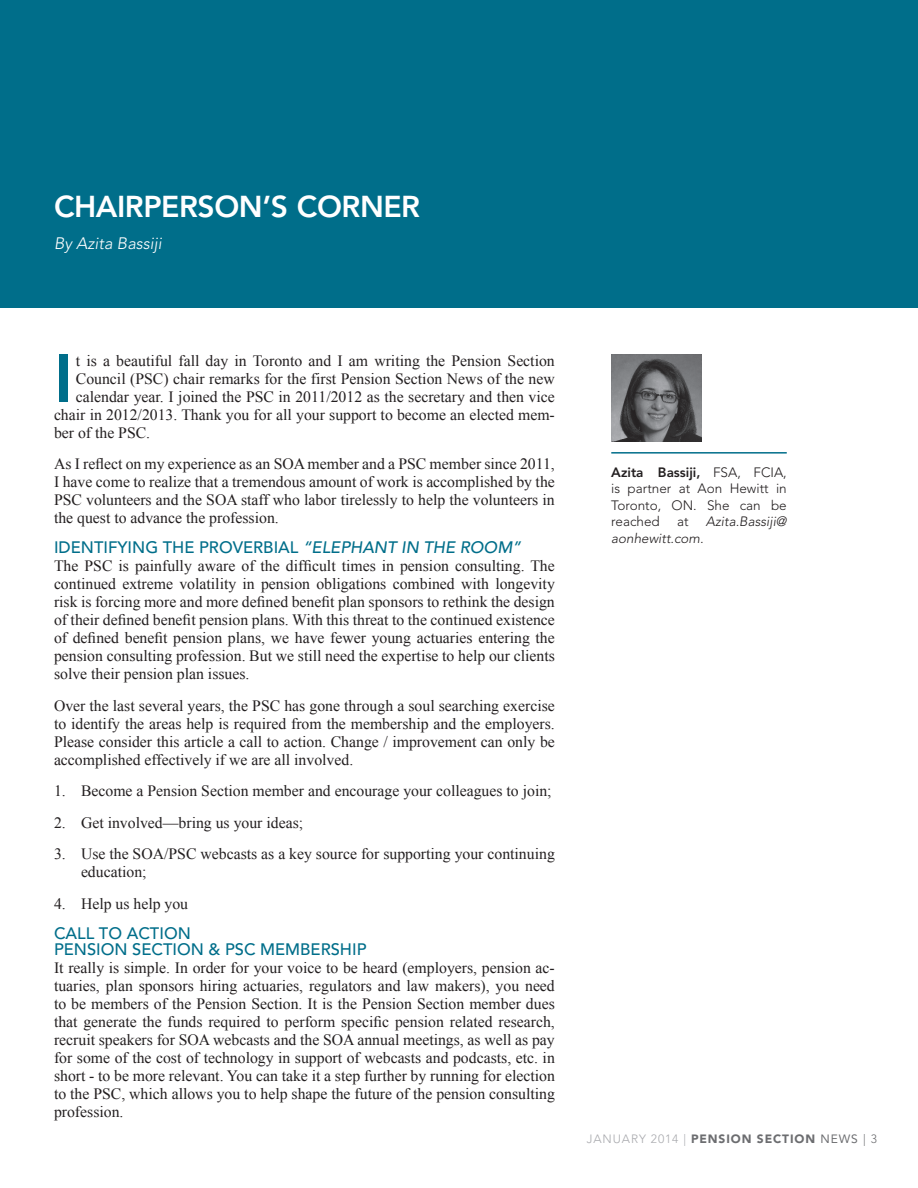
<style>
.page{position:relative;width:918px;height:1188px;background:#fff}
.page>*{position:absolute;margin:0;border:0;box-sizing:border-box;transform-origin:0 0}
.Body_with_Drop_cap{font:800 66.6px "Avenir LT Std";color:#006e8a}
.Article_Headers-_blu{font:800 30px "Avenir LT Std";letter-spacing:-.015em;color:#fff}
.Subheaders{font:500 16.5px "Avenir LT Std";color:#006e8a}
.By_Line_gray{font:italic 300 16.5px "Avenir LT Std";color:#fff}
.body{font:15.75px/18px "Times New Roman";color:#231f20;text-align:justify}
.Body_with_Drop_cap-2{font:15.75px "Times New Roman";color:#231f20}
.Author_bio_format{font:300 13.5px/16.5px "Avenir LT Std";color:#231f20;text-align:justify}
.Author_bio_format-2{font:italic 300 13.5px "Avenir LT Std";color:#231f20}
.t1{font:900 12px "Avenir LT Std";letter-spacing:.075em;color:#6c6d70}
.s1{font-style:italic}
.s2{font-weight:800}
.s3{font-weight:300;color:#a8a9ad}
.s4{font-weight:400}
.s5{font-weight:300}
</style>
<div class="page">
<div style="left:0;top:0;width:918px;height:308px;background:#006e8a"></div>
<hr style="left:611px;top:452px;width:176px;height:2px;background:#006e8a">
<img style="left:611px;top:355px;width:90px;height:86px">
<p class="Article_Headers-_blu" style="left:54px;top:189px;width:368px">CHAIRPERSON’S CORNER</p>
<p class="By_Line_gray" style="left:54px;top:233px;width:109px">By Azita Bassiji</p>
<p class="Body_with_Drop_cap" style="left:54px;top:339px;width:20px">I</p>
<p class="Body_with_Drop_cap-2" style="left:76px;top:350px;width:480px">t is a beautiful fall day in Toronto and I am writing the Pension Section</p>
<p class="Body_with_Drop_cap-2" style="left:76px;top:368px;width:481px">Council (PSC) chair remarks for the first Pension Section News of the new</p>
<p class="Body_with_Drop_cap-2" style="left:76px;top:386px;width:481px">calendar year. I joined the PSC in 2011/2012 as the secretary and then vice</p>
<p class="Body_with_Drop_cap-2" style="left:54px;top:404px;width:502px">chair in 2012/2013. Thank you for all your support to become an elected mem-</p>
<p class="Body_with_Drop_cap-2" style="left:54px;top:422px;width:98px">ber of the PSC.</p>
<p class="body" style="left:54px;top:455px;width:502px">As I reflect on my experience as an SOA member and a PSC member since 2011, I have come to realize that a tremendous amount of work is accomplished by the PSC volunteers and the SOA staff who labor tirelessly to help the volunteers in the quest to advance the profession.</p>
<p class="Subheaders" style="left:54px;top:538px;width:468px">IDENTIFYING THE PROVERBIAL <span class="s1">“ELEPHANT IN THE ROOM”</span></p>
<p class="body" style="left:54px;top:557px;width:502px">The PSC is painfully aware of the difficult times in pension consulting. The continued extreme volatility in pension obligations combined with longevity risk is forcing more and more defined benefit plan sponsors to rethink the design of their defined benefit pension plans. With this threat to the continued existence of defined benefit pension plans, we have fewer young actuaries entering the pension consulting profession. But we still need the expertise to help our clients solve their pension plan issues.</p>
<p class="body" style="left:54px;top:696px;width:502px">Over the last several years, the PSC has gone through a soul searching exercise to identify the areas help is required from the membership and the employers.<br>Please consider this article a call to action. Change / improvement can only be accomplished effectively if we are all involved.</p>
<p class="body" style="left:54px;top:782px;width:499px">1. Become a Pension Section member and encourage your colleagues to join;</p>
<p class="body" style="left:54px;top:813px;width:251px">2. Get involved—bring us your ideas;</p>
<p class="body" style="left:81px;top:845px;width:475px;text-indent:-27px">3. Use the SOA/PSC webcasts as a key source for supporting your continuing education;</p>
<p class="body" style="left:54px;top:894px;width:136px">4. Help us help you</p>
<p class="Subheaders" style="left:54px;top:924px;width:138px">CALL TO ACTION</p>
<p class="Subheaders" style="left:54px;top:940px;width:314px">PENSION SECTION &amp; PSC MEMBERSHIP</p>
<p class="body" style="left:54px;top:959px;width:502px">It really is simple. In order for your voice to be heard (employers, pension ac&shy;tuaries, plan sponsors hiring actuaries, regulators and law makers), you need to be members of the Pension Section. It is the Pension Section member dues that generate the funds required to perform specific pension related research, recruit speakers for SOA webcasts and the SOA annual meetings, as well as pay for some of the cost of technology in support of webcasts and podcasts, etc. in short - to be more relevant. You can take it a step further by running for election to the PSC, which allows you to help shape the future of the pension consulting profession.</p>
<p class="Author_bio_format" style="left:611px;top:464px;width:177px"><span class="s2">Azita Bassiji,</span> FSA, FCIA, is partner at Aon Hewitt in Toronto, ON. She can be reached</p>
<p class="Author_bio_format" style="left:677px;top:514px;width:13px">at</p>
<p class="Author_bio_format-2" style="left:706px;top:514px;width:82px">Azita.Bassiji@</p>
<p class="Author_bio_format-2" style="left:611px;top:530px;width:94px">aonhewitt.com.</p>
<p class="t1" style="left:587px;top:1132px;width:292px"><span class="s3">JANUARY 2014 |</span> PENSION SECTION <span class="s4">NEWS</span> <span class="s5">| 3</span></p>
</div>
